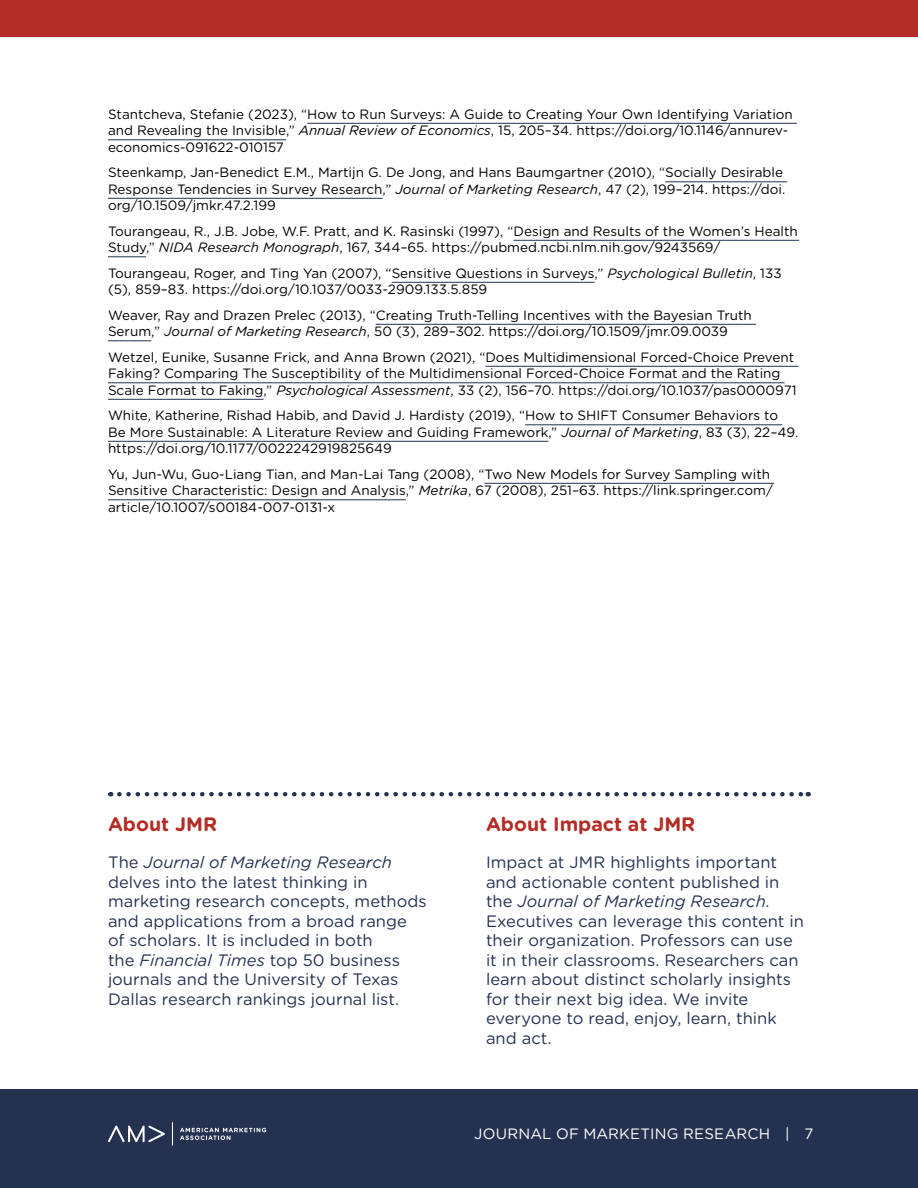
<style>
.page{position:relative;width:918px;height:1188px;background:#fff}
.page>*{position:absolute;margin:0;border:0;box-sizing:border-box;transform-origin:0 0}
.t1{font:700 19.5px "Gotham Rounded";color:#b32c25}
.t2{font:16.5px/19.5px "Gotham Rounded";color:#243150}
.t3{font:15px "Gotham Rounded";letter-spacing:.015em;color:#fff}
.t4{font:13.5px/16.5px "Gotham Rounded";color:#000}
.s1{font-style:italic}
</style>
<div class="page">
<div style="left:0;top:0;width:918px;height:37px;background:#b32c25"></div>
<div style="left:0;top:1089px;width:918px;height:99px;background:#243150"></div>
<svg style="left:108px;top:1125px;width:57px;height:17px"></svg>
<svg style="left:180px;top:1128px;width:86px;height:12px"></svg>
<svg style="left:172px;top:1122px;width:1px;height:24px"></svg>
<hr style="left:307px;top:123px;width:490px;height:1px;background:#243150">
<hr style="left:108px;top:139px;width:178px;height:1px;background:#243150">
<hr style="left:665px;top:181px;width:122px;height:1px;background:#243150">
<hr style="left:108px;top:198px;width:275px;height:1px;background:#243150">
<hr style="left:514px;top:240px;width:285px;height:1px;background:#243150">
<hr style="left:108px;top:256px;width:38px;height:1px;background:#243150">
<hr style="left:392px;top:282px;width:203px;height:1px;background:#243150">
<hr style="left:376px;top:324px;width:380px;height:1px;background:#243150">
<hr style="left:108px;top:340px;width:43px;height:1px;background:#243150">
<hr style="left:485px;top:366px;width:313px;height:1px;background:#243150">
<hr style="left:108px;top:382px;width:677px;height:1px;background:#243150">
<hr style="left:108px;top:399px;width:156px;height:1px;background:#243150">
<hr style="left:525px;top:424px;width:257px;height:1px;background:#243150">
<hr style="left:108px;top:441px;width:441px;height:1px;background:#243150">
<hr style="left:485px;top:483px;width:289px;height:1px;background:#243150">
<hr style="left:108px;top:499px;width:298px;height:1px;background:#243150">
<svg style="left:119px;top:792px;width:690px;height:4px"></svg>
<p class="t4" style="left:108px;top:105px;width:686px">Stantcheva, Stefanie (2023), “How to Run Surveys: A Guide to Creating Your Own Identifying Variation and Revealing the Invisible,” <span class="s1">Annual Review of Economics</span>, 15, 205–34. https://doi.org/10.1146/annurev&shy;economics-091622-010157</p>
<p class="t4" style="left:108px;top:164px;width:679px">Steenkamp, Jan-Benedict E.M., Martijn G. De Jong, and Hans Baumgartner (2010), “Socially Desirable<br>Response Tendencies in Survey Research,” <span class="s1">Journal of Marketing Research</span>, 47 (2), 199–214. https://doi. org/10.1509/jmkr.47.2.199</p>
<p class="t4" style="left:108px;top:222px;width:691px">Tourangeau, R., J.B. Jobe, W.F. Pratt, and K. Rasinski (1997), “Design and Results of the Women’s Health<br>Study,” <span class="s1">NIDA Research Monograph</span>, 167, 344–65. https://pubmed.ncbi.nlm.nih.gov/9243569/</p>
<p class="t4" style="left:108px;top:264px;width:675px">Tourangeau, Roger, and Ting Yan (2007), “Sensitive Questions in Surveys,” <span class="s1">Psychological Bulletin</span>, 133 (5), 859–83. https://doi.org/10.1037/0033-2909.133.5.859</p>
<p class="t4" style="left:108px;top:306px;width:645px">Weaver, Ray and Drazen Prelec (2013), “Creating Truth-Telling Incentives with the Bayesian Truth<br>Serum,” <span class="s1">Journal of Marketing Research</span>, 50 (3), 289–302. https://doi.org/10.1509/jmr.09.0039</p>
<p class="t4" style="left:108px;top:348px;width:690px">Wetzel, Eunike, Susanne Frick, and Anna Brown (2021), “Does Multidimensional Forced-Choice Prevent<br>Faking? Comparing The Susceptibility of the Multidimensional Forced-Choice Format and the Rating<br>Scale Format to Faking,” <span class="s1">Psychological Assessment</span>, 33 (2), 156–70. https://doi.org/10.1037/pas0000971</p>
<p class="t4" style="left:108px;top:407px;width:692px">White, Katherine, Rishad Habib, and David J. Hardisty (2019), “How to SHIFT Consumer Behaviors to<br>Be More Sustainable: A Literature Review and Guiding Framework,” <span class="s1">Journal of Marketing</span>, 83 (3), 22–49. https://doi.org/10.1177/0022242919825649</p>
<p class="t4" style="left:108px;top:465px;width:666px">Yu, Jun-Wu, Guo-Liang Tian, and Man-Lai Tang (2008), “Two New Models for Survey Sampling with<br>Sensitive Characteristic: Design and Analysis,” <span class="s1">Metrika</span>, 67 (2008), 251–63. https://link.springer.com/ article/10.1007/s00184-007-0131-x</p>
<h1 class="t1" style="left:108px;top:810px;width:111px">About JMR</h1>
<p class="t2" style="left:108px;top:852px;width:320px">The <span class="s1">Journal of Marketing Research </span>delves into the latest thinking in marketing research concepts, methods and applications from a broad range of scholars. It is included in both<br>the <span class="s1">Financial Times</span> top 50 business journals and the University of Texas Dallas research rankings journal list.</p>
<h1 class="t1" style="left:486px;top:810px;width:211px">About Impact at JMR</h1>
<p class="t2" style="left:486px;top:852px;width:320px">Impact at JMR highlights important and actionable content published in the <span class="s1">Journal of Marketing Research</span>.<br>Executives can leverage this content in their organization. Professors can use it in their classrooms. Researchers can learn about distinct scholarly insights for their next big idea. We invite everyone to read, enjoy, learn, think and act.</p>
<p class="t3" style="left:474px;top:1124px;width:341px">JOURNAL OF MARKETING RESEARCH | 7</p>
</div>
